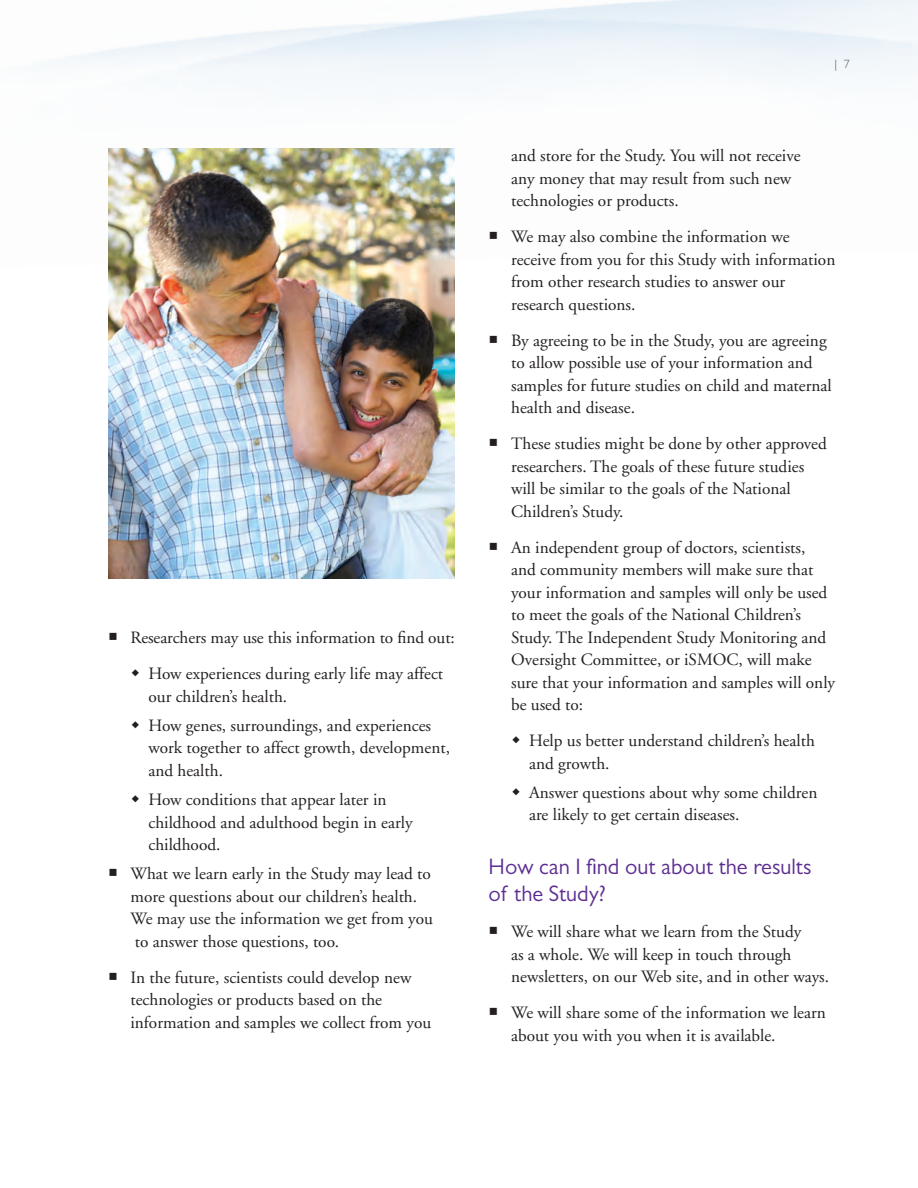
<style>
.page{position:relative;width:918px;height:1188px;background:#fff}
.page>*{position:absolute;margin:0;border:0;box-sizing:border-box;transform-origin:0 0}
._1_Head{font:22.5px/27px "Gill Sans";color:#5d2d91}
._1_Main_Bullet{font:17.25px/22.5px "Adobe Garamond";color:#231f20}
._1_Sub_Bullet{font:17.25px/22.5px "Adobe Garamond";color:#231f20}
.t1{font:300 12px "Gill Sans";color:#57585a}
</style>
<div class="page">
<img style="left:108px;top:148px;width:347px;height:431px">
<p class="_1_Main_Bullet" style="left:130px;top:627px;width:326px">Researchers may use this information to find out:</p>
<p class="_1_Sub_Bullet" style="left:148px;top:663px;width:296px">How experiences during early life may affect our children’s health.</p>
<p class="_1_Sub_Bullet" style="left:148px;top:715px;width:303px">How genes, surroundings, and experiences work together to affect growth, development, and health.</p>
<p class="_1_Sub_Bullet" style="left:148px;top:789px;width:266px">How conditions that appear later in childhood and adulthood begin in early childhood.</p>
<p class="_1_Main_Bullet" style="left:130px;top:863px;width:304px">What we learn early in the Study may lead to more questions about our children’s health.<br>We may use the information we get from you to answer those questions, too.</p>
<p class="_1_Main_Bullet" style="left:130px;top:967px;width:302px">In the future, scientists could develop new technologies or products based on the information and samples we collect from you</p>
<p class="t1" style="left:835px;top:57px;width:17px">| 7</p>
<p class="_1_Main_Bullet" style="left:511px;top:145px;width:291px">and store for the Study. You will not receive any money that may result from such new technologies or products.</p>
<p class="_1_Main_Bullet" style="left:511px;top:226px;width:326px">We may also combine the information we receive from you for this Study with information from other research studies to answer our research questions.</p>
<p class="_1_Main_Bullet" style="left:511px;top:329px;width:322px">By agreeing to be in the Study, you are agreeing to allow possible use of your information and samples for future studies on child and maternal health and disease.</p>
<p class="_1_Main_Bullet" style="left:511px;top:433px;width:317px">These studies might be done by other approved researchers. The goals of these future studies will be similar to the goals of the National Children’s Study.</p>
<p class="_1_Main_Bullet" style="left:511px;top:536px;width:326px">An independent group of doctors, scientists,<br>and community members will make sure that your information and samples will only be used to meet the goals of the National Children’s Study. The Independent Study Monitoring and Oversight Committee, or iSMOC, will make sure that your information and samples will only be used to:</p>
<p class="_1_Sub_Bullet" style="left:529px;top:730px;width:287px">Help us better understand children’s health and growth.</p>
<p class="_1_Sub_Bullet" style="left:529px;top:782px;width:290px">Answer questions about why some children are likely to get certain diseases.</p>
<p class="_1_Head" style="left:489px;top:853px;width:324px">How can I find out about the results of the Study?</p>
<p class="_1_Main_Bullet" style="left:511px;top:921px;width:320px">We will share what we learn from the Study<br>as a whole. We will keep in touch through newsletters, on our Web site, and in other ways.</p>
<p class="_1_Main_Bullet" style="left:511px;top:1002px;width:316px">We will share some of the information we learn about you with you when it is available.</p>
</div>
